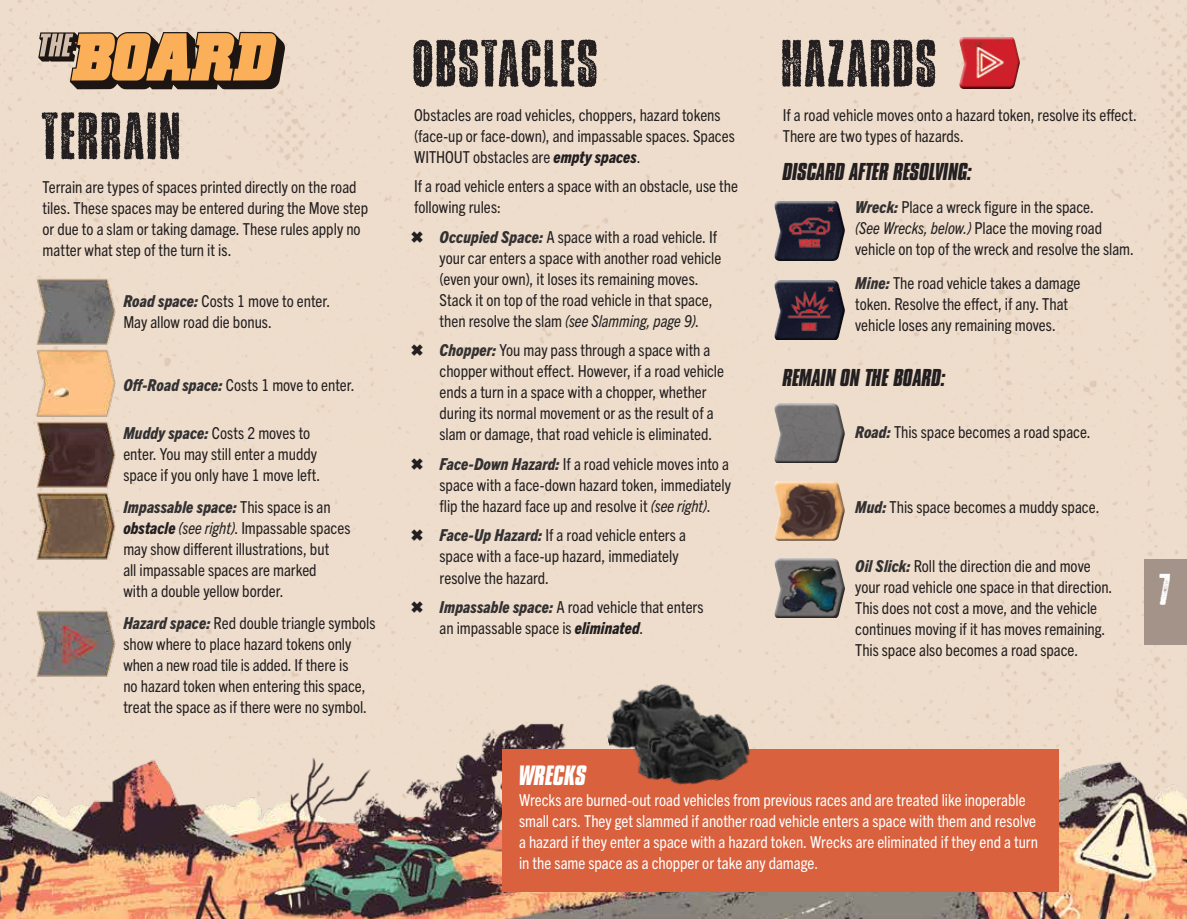
<style>
.page{position:relative;width:1187px;height:919px;background:#fff}
.page>*{position:absolute;margin:0;border:0;box-sizing:border-box;transform-origin:0 0}
.t1{font:67.5px "Compacta TRV Regular";letter-spacing:-.055em;color:#231f20}
.t2{font:45px "Compacta TRV Regular";color:#fff}
.t3{font:italic 700 24px "Compacta BT";color:#fff}
.t4{font:italic 700 21px "Compacta BT";letter-spacing:-.005em;color:#231f20}
.t5{font:condensed 16.5px/21px "Trade Gothic Next LT Pro";color:#231f20}
.t6{font:condensed 16.5px/21px "Trade Gothic Next LT Pro";color:#fff}
.s1{font-weight:800;font-style:italic;color:#333132}
.s2{font-weight:800;font-style:italic}
.s3{font-style:italic}
</style>
<div class="page">
<div style="left:0;top:0;width:1186px;height:619px;background:#edc"></div>
<img style="left:0;top:619px;width:1186px;height:299px">
<div style="left:502px;top:748px;width:556px;height:143px;background:#da613d"></div>
<div style="left:1144px;top:559px;width:42px;height:85px;background:#a39388"></div>
<img style="left:35px;top:276px;width:84px;height:70px">
<img style="left:35px;top:348px;width:84px;height:141px">
<img style="left:35px;top:491px;width:84px;height:70px">
<img style="left:35px;top:608px;width:84px;height:70px">
<img style="left:598px;top:668px;width:156px;height:117px">
<div style="left:773px;top:404px;width:71px;height:59px;background:#231f20;opacity:.75"></div>
<div style="left:773px;top:281px;width:71px;height:59px;background:#231f20;opacity:.75"></div>
<div style="left:773px;top:202px;width:71px;height:58px;background:#231f20;opacity:.75"></div>
<div style="left:958px;top:37px;width:58px;height:50px;background:#fff;opacity:.75"></div>
<div style="left:958px;top:38px;width:61px;height:50px;background:#231f20;opacity:.75"></div>
<div style="left:773px;top:482px;width:71px;height:58px;background:#231f20;opacity:.75"></div>
<div style="left:773px;top:559px;width:71px;height:59px;background:#231f20;opacity:.75"></div>
<svg style="left:38px;top:32px;width:247px;height:57px;background:#b28451"></svg>
<svg style="left:411px;top:231px;width:12px;height:11px"></svg>
<svg style="left:411px;top:344px;width:12px;height:12px"></svg>
<svg style="left:411px;top:458px;width:12px;height:11px"></svg>
<svg style="left:411px;top:529px;width:12px;height:12px"></svg>
<svg style="left:411px;top:601px;width:12px;height:11px"></svg>
<h1 class="t1" style="left:38px;top:101px;width:146px">TERRAIN</h1>
<p class="t5" style="left:43px;top:176px;width:327px">Terrain are types of spaces printed directly on the road tiles. These spaces may be entered during the Move step or due to a slam or taking damage. These rules apply no matter what step of the turn it is.</p>
<p class="t5" style="left:123px;top:289px;width:208px"><span class="s1">Road space:</span> Costs 1 move to enter.<br>May allow road die bonus.</p>
<p class="t5" style="left:123px;top:373px;width:233px"><span class="s1">Off-Road space:</span> Costs 1 move to enter.</p>
<p class="t5" style="left:123px;top:421px;width:198px"><span class="s1">Muddy space:</span> Costs 2 moves to enter. You may still enter a muddy space if you only have 1 move left.</p>
<p class="t5" style="left:123px;top:495px;width:229px"><span class="s1">Impassable space:</span> This space is an <span class="s2">obstacle</span> <span class="s3">(see right)</span>. Impassable spaces may show different illustrations, but<br>all impassable spaces are marked<br>with a double yellow border.</p>
<p class="t5" style="left:123px;top:611px;width:254px"><span class="s1">Hazard space:</span> Red double triangle symbols show where to place hazard tokens only when a new road tile is added. If there is<br>no hazard token when entering this space, treat the space as if there were no symbol.</p>
<h1 class="t1" style="left:410px;top:28px;width:192px">OBSTACLES</h1>
<p class="t5" style="left:414px;top:103px;width:322px">Obstacles are road vehicles, choppers, hazard tokens (face-up or face-down), and impassable spaces. Spaces<br>WITHOUT obstacles are <span class="s2">empty spaces</span>.</p>
<p class="t5" style="left:414px;top:175px;width:325px">If a road vehicle enters a space with an obstacle, use the following rules:</p>
<p class="t5" style="left:439px;top:225px;width:283px"><span class="s1">Occupied Space:</span> A space with a road vehicle. If your car enters a space with another road vehicle (even your own), it loses its remaining moves.<br>Stack it on top of the road vehicle in that space, then resolve the slam <span class="s3">(see Slamming, page 9)</span>.</p>
<p class="t5" style="left:439px;top:339px;width:286px"><span class="s1">Chopper:</span> You may pass through a space with a chopper without effect. However, if a road vehicle ends a turn in a space with a chopper, whether during its normal movement or as the result of a slam or damage, that road vehicle is eliminated.</p>
<p class="t5" style="left:439px;top:452px;width:293px"><span class="s1">Face-Down Hazard:</span> If a road vehicle moves into a space with a face-down hazard token, immediately flip the hazard face up and resolve it <span class="s3">(see right)</span>.</p>
<p class="t5" style="left:439px;top:524px;width:248px"><span class="s1">Face-Up Hazard:</span> If a road vehicle enters a space with a face-up hazard, immediately resolve the hazard.</p>
<p class="t5" style="left:439px;top:595px;width:265px"><span class="s1">Impassable space:</span> A road vehicle that enters an impassable space is <span class="s2">eliminated</span>.</p>
<h1 class="t1" style="left:778px;top:28px;width:162px">HAZARDS</h1>
<p class="t5" style="left:782px;top:103px;width:356px">If a road vehicle moves onto a hazard token, resolve its effect.<br>There are two types of hazards.</p>
<p class="t4" style="left:782px;top:158px;width:191px">DISCARD AFTER RESOLVING:</p>
<p class="t5" style="left:855px;top:196px;width:280px"><span class="s1">Wreck:</span> Place a wreck figure in the space.<br><span class="s3">(See Wrecks, below.)</span> Place the moving road vehicle on top of the wreck and resolve the slam.</p>
<p class="t5" style="left:855px;top:272px;width:227px"><span class="s1">Mine:</span> The road vehicle takes a damage token. Resolve the effect, if any. That vehicle loses any remaining moves.</p>
<p class="t4" style="left:782px;top:365px;width:165px">REMAIN ON THE BOARD:</p>
<p class="t5" style="left:855px;top:420px;width:237px"><span class="s1">Road:</span> This space becomes a road space.</p>
<p class="t5" style="left:855px;top:495px;width:246px"><span class="s1">Mud:</span> This space becomes a muddy space.</p>
<p class="t5" style="left:855px;top:554px;width:259px"><span class="s1">Oil Slick:</span> Roll the direction die and move your road vehicle one space in that direction.<br>This does not cost a move, and the vehicle continues moving if it has moves remaining.<br>This space also becomes a road space.</p>
<h2 class="t2" style="left:1157px;top:565px;width:17px">7</h2>
<h3 class="t3" style="left:519px;top:760px;width:69px">WRECKS</h3>
<p class="t6" style="left:519px;top:788px;width:520px">Wrecks are burned-out road vehicles from previous races and are treated like inoperable small cars. They get slammed if another road vehicle enters a space with them and resolve a hazard if they enter a space with a hazard token. Wrecks are eliminated if they end a turn in the same space as a chopper or take any damage.</p>
</div>
